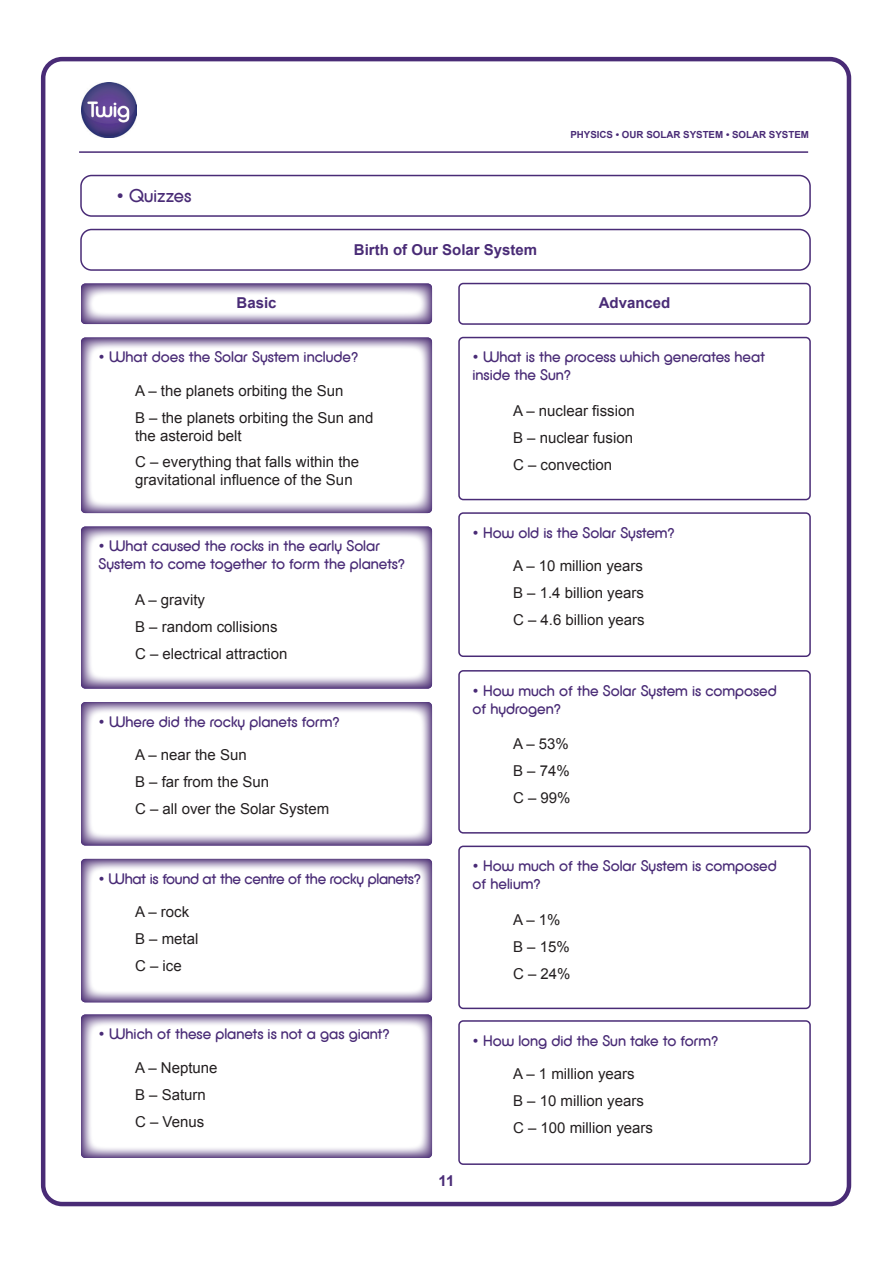
<style>
.page{position:relative;width:893px;height:1263px;background:#fff}
.page>*{position:absolute;margin:0;border:0;box-sizing:border-box;transform-origin:0 0}
.t1{font:18px "Defused";color:#492b76}
.t2{font:15px/27px "Arial";color:#231f20}
.t3{font:15px/18px "Defused";color:#492b76}
.t4{font:15px "Defused";letter-spacing:-.02em;color:#492b76}
.t5{font:700 15px "Arial";color:#492b76}
.t6{font:700 9.75px "Arial";color:#492b76}
</style>
<div class="page">
<div style="left:41px;top:57px;width:810px;height:1149px;border:4px solid #492b76;border-radius:19px"></div>
<hr style="left:79px;top:151px;width:729px;height:2px;background:#492b76">
<img style="left:82px;top:83px;width:55px;height:55px">
<div style="left:80px;top:175px;width:731px;height:42px;border:2px solid #492b76;border-radius:11px"></div>
<img style="left:81px;top:284px;width:351px;height:40px">
<div style="left:80px;top:229px;width:731px;height:42px;border:2px solid #492b76;border-radius:11px"></div>
<div style="left:458px;top:283px;width:353px;height:42px;border:2px solid #492b76;border-radius:4px"></div>
<div style="left:458px;top:512px;width:353px;height:145px;border:2px solid #492b76;border-radius:4px"></div>
<img style="left:81px;top:338px;width:351px;height:175px">
<img style="left:81px;top:526px;width:351px;height:162px">
<img style="left:81px;top:702px;width:351px;height:143px">
<img style="left:81px;top:859px;width:351px;height:143px">
<img style="left:81px;top:1014px;width:351px;height:144px">
<div style="left:458px;top:337px;width:353px;height:163px;border:2px solid #492b76;border-radius:4px"></div>
<div style="left:458px;top:670px;width:353px;height:163px;border:2px solid #492b76;border-radius:4px"></div>
<div style="left:458px;top:845px;width:353px;height:164px;border:2px solid #492b76;border-radius:4px"></div>
<div style="left:458px;top:1020px;width:353px;height:145px;border:2px solid #492b76;border-radius:4px"></div>
<p class="t1" style="left:116px;top:185px;width:77px">• Quizzes</p>
<p class="t6" style="left:570px;top:128px;width:240px">PHYSICS • OUR SOLAR SYSTEM • SOLAR SYSTEM</p>
<p class="t5" style="left:354px;top:240px;width:185px">Birth of Our Solar System</p>
<p class="t5" style="left:236px;top:293px;width:42px">Basic</p>
<p class="t5" style="left:599px;top:293px;width:73px">Advanced</p>
<p class="t3" style="left:99px;top:348px;width:261px">• What does the Solar System include?</p>
<p class="t2" style="left:135px;top:377px;width:240px">A – the planets orbiting the Sun<br>B – the planets orbiting the Sun and</p>
<p class="t2" style="left:135px;top:423px;width:226px;line-height:26px">the asteroid belt<br>C – everything that falls within the</p>
<p class="t2" style="left:135px;top:466px;width:219px">gravitational influence of the Sun</p>
<p class="t3" style="left:99px;top:537px;width:308px">• What caused the rocks in the early Solar<br>System to come together to form the planets?</p>
<p class="t2" style="left:135px;top:586px;width:154px">A – gravity<br>B – random collisions<br>C – electrical attraction</p>
<p class="t3" style="left:99px;top:713px;width:243px">• Where did the rocky planets form?</p>
<p class="t2" style="left:135px;top:742px;width:196px">A – near the Sun<br>B – far from the Sun<br>C – all over the Solar System</p>
<p class="t4" style="left:99px;top:869px;width:324px">• What is found at the centre of the rocky planets?</p>
<p class="t2" style="left:135px;top:898px;width:65px">A – rock<br>B – metal<br>C – ice</p>
<p class="t3" style="left:99px;top:1025px;width:293px">• Which of these planets is not a gas giant?</p>
<p class="t2" style="left:135px;top:1054px;width:84px">A – Neptune<br>B – Saturn<br>C – Venus</p>
<p class="t5" style="left:439px;top:1170px;width:17px">11</p>
<p class="t3" style="left:472px;top:348px;width:294px">• What is the process which generates heat inside the Sun?</p>
<p class="t2" style="left:513px;top:397px;width:123px">A – nuclear fission</p>
<p class="t2" style="left:513px;top:424px;width:122px">B – nuclear fusion</p>
<p class="t2" style="left:513px;top:451px;width:101px">C – convection</p>
<p class="t3" style="left:472px;top:524px;width:204px">• How old is the Solar System?</p>
<p class="t2" style="left:513px;top:553px;width:132px">A – 10 million years</p>
<p class="t2" style="left:513px;top:607px;width:133px">C – 4.6 billion years</p>
<p class="t2" style="left:513px;top:580px;width:132px">B – 1.4 billion years</p>
<p class="t3" style="left:472px;top:681px;width:306px">• How much of the Solar System is composed of hydrogen?</p>
<p class="t2" style="left:513px;top:731px;width:57px">A – 53%</p>
<p class="t2" style="left:513px;top:758px;width:58px">B – 74%</p>
<p class="t2" style="left:513px;top:785px;width:59px">C – 99%</p>
<p class="t3" style="left:472px;top:857px;width:306px">• How much of the Solar System is composed of helium?</p>
<p class="t2" style="left:513px;top:906px;width:49px">A – 1%</p>
<p class="t2" style="left:513px;top:933px;width:58px">B – 15%</p>
<p class="t2" style="left:513px;top:960px;width:59px">C – 24%</p>
<p class="t3" style="left:472px;top:1032px;width:247px">• How long did the Sun take to form?</p>
<p class="t2" style="left:513px;top:1060px;width:123px">A – 1 million years</p>
<p class="t2" style="left:513px;top:1114px;width:142px">C – 100 million years</p>
<p class="t2" style="left:513px;top:1087px;width:132px">B – 10 million years</p>
</div>
